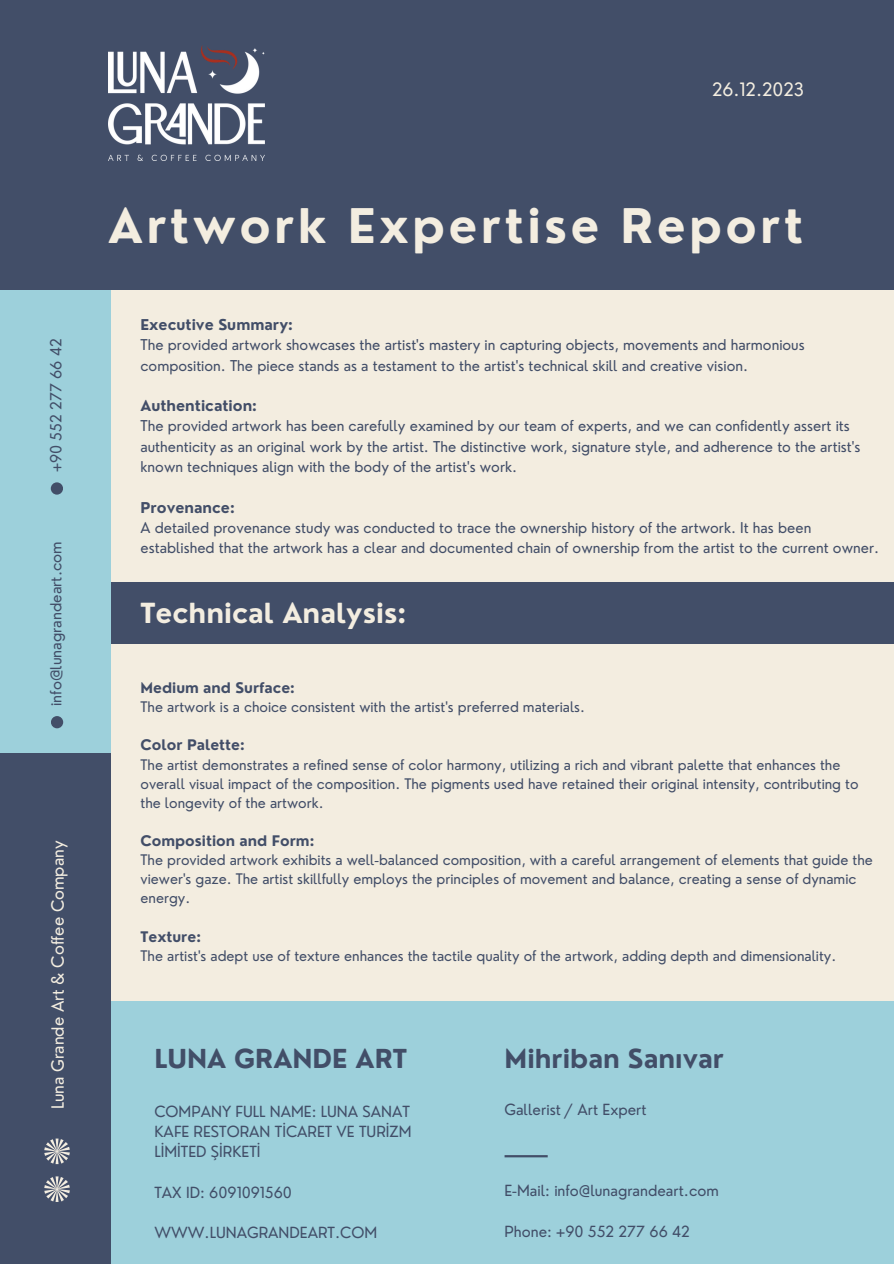
<style>
.page{position:relative;width:894px;height:1264px;background:#fff}
.page>*{position:absolute;margin:0;border:0;box-sizing:border-box;transform-origin:0 0}
.t1{font:700 46.5px "Nourd";letter-spacing:.07em;color:#f3ede0}
.t2{font:700 27px "Nourd";color:#f3ede0}
.t3{font:700 25.5px "Nourd";color:#424e68}
.t4{font:18px "Nourd";color:#f3ede0}
.t5{font:16.5px "Nourd";color:#f3ede0}
.t6{font:15px/20.2px "Nourd";color:#424e68}
.t7{font:14.55px/20.2px "Nourd";color:#424e68}
.t8{font:700 14.55px "Nourd";color:#424e68}
.t9{font:14.25px/19.2px "Nourd";color:#424e68}
.t10{font:700 14.25px "Nourd";color:#424e68}
</style>
<div class="page">
<div style="left:0;top:0;width:893px;height:1263px;background:#f3ede0"></div>
<div style="left:110px;top:1001px;width:783px;height:262px;background:#9dd0db"></div>
<div style="left:110px;top:581px;width:783px;height:62px;background:#424e68"></div>
<div style="left:0;top:752px;width:110px;height:511px;background:#424e68"></div>
<div style="left:0;top:0;width:893px;height:289px;background:#424e68"></div>
<div style="left:0;top:289px;width:110px;height:463px;background:#9dd0db"></div>
<svg style="left:44px;top:1176px;width:26px;height:25px"></svg>
<svg style="left:44px;top:1138px;width:26px;height:26px"></svg>
<hr style="left:504px;top:1155px;width:43px;height:2px;background:#424e68">
<div style="left:51px;top:482px;width:12px;height:12px;background:#424e68;border-radius:50%"></div>
<div style="left:51px;top:716px;width:12px;height:12px;background:#424e68;border-radius:50%"></div>
<img style="left:108px;top:46px;width:157px;height:115px">
<p class="t4" style="left:711px;top:78px;width:94px">26.12.2023</p>
<p class="t6" style="left:46px;top:472px;width:135px;rotate:-90deg">+90 552 277 66 42</p>
<p class="t6" style="left:46px;top:706px;width:166px;rotate:-90deg">info@lunagrandeart.com</p>
<p class="t5" style="left:47px;top:1109px;width:270px;rotate:-90deg">Luna Grande Art &amp; Coffee Company</p>
<p class="t1" style="left:108px;top:196px;width:696px">Artwork Expertise Report</p>
<p class="t8" style="left:140px;top:315px;width:154px">Executive Summary:</p>
<p class="t7" style="left:140px;top:335px;width:665px">The provided artwork showcases the artist's mastery in capturing objects, movements and harmonious composition. The piece stands as a testament to the artist's technical skill and creative vision.</p>
<p class="t8" style="left:140px;top:396px;width:118px">Authentication:</p>
<p class="t7" style="left:140px;top:416px;width:721px">The provided artwork has been carefully examined by our team of experts, and we can confidently assert its authenticity as an original work by the artist. The distinctive work, signature style, and adherence to the artist's known techniques align with the body of the artist's work.</p>
<p class="t8" style="left:140px;top:498px;width:96px">Provenance:</p>
<p class="t7" style="left:140px;top:517px;width:739px">A detailed provenance study was conducted to trace the ownership history of the artwork. It has been established that the artwork has a clear and documented chain of ownership from the artist to the current owner.</p>
<p class="t2" style="left:140px;top:596px;width:267px">Technical Analysis:</p>
<p class="t10" style="left:140px;top:678px;width:156px">Medium and Surface:</p>
<p class="t9" style="left:140px;top:697px;width:446px">The artwork is a choice consistent with the artist's preferred materials.</p>
<p class="t10" style="left:140px;top:736px;width:106px">Color Palette:</p>
<p class="t9" style="left:140px;top:754px;width:719px">The artist demonstrates a refined sense of color harmony, utilizing a rich and vibrant palette that enhances the overall visual impact of the composition. The pigments used have retained their original intensity, contributing to the longevity of the artwork.</p>
<p class="t10" style="left:140px;top:831px;width:175px">Composition and Form:</p>
<p class="t9" style="left:140px;top:850px;width:733px">The provided artwork exhibits a well-balanced composition, with a careful arrangement of elements that guide the viewer's gaze. The artist skillfully employs the principles of movement and balance, creating a sense of dynamic energy.</p>
<p class="t10" style="left:140px;top:927px;width:62px">Texture:</p>
<p class="t9" style="left:140px;top:945px;width:697px">The artist's adept use of texture enhances the tactile quality of the artwork, adding depth and dimensionality.</p>
<p class="t3" style="left:154px;top:1042px;width:254px">LUNA GRANDE ART</p>
<p class="t3" style="left:504px;top:1042px;width:221px">Mihriban Sanıvar</p>
<p class="t6" style="left:154px;top:1100px;width:257px">COMPANY FULL NAME: LUNA SANAT</p>
<p class="t6" style="left:504px;top:1099px;width:143px">Gallerist / Art Expert</p>
<p class="t6" style="left:154px;top:1120px;width:258px">KAFE RESTORAN TİCARET VE TURİZM<br>LİMİTED ŞİRKETİ</p>
<p class="t6" style="left:154px;top:1181px;width:139px">TAX ID: 6091091560</p>
<p class="t6" style="left:154px;top:1222px;width:224px">WWW.LUNAGRANDEART.COM</p>
<p class="t6" style="left:504px;top:1180px;width:215px">E-Mail: info@lunagrandeart.com</p>
<p class="t6" style="left:504px;top:1220px;width:187px">Phone: +90 552 277 66 42</p>
</div>
